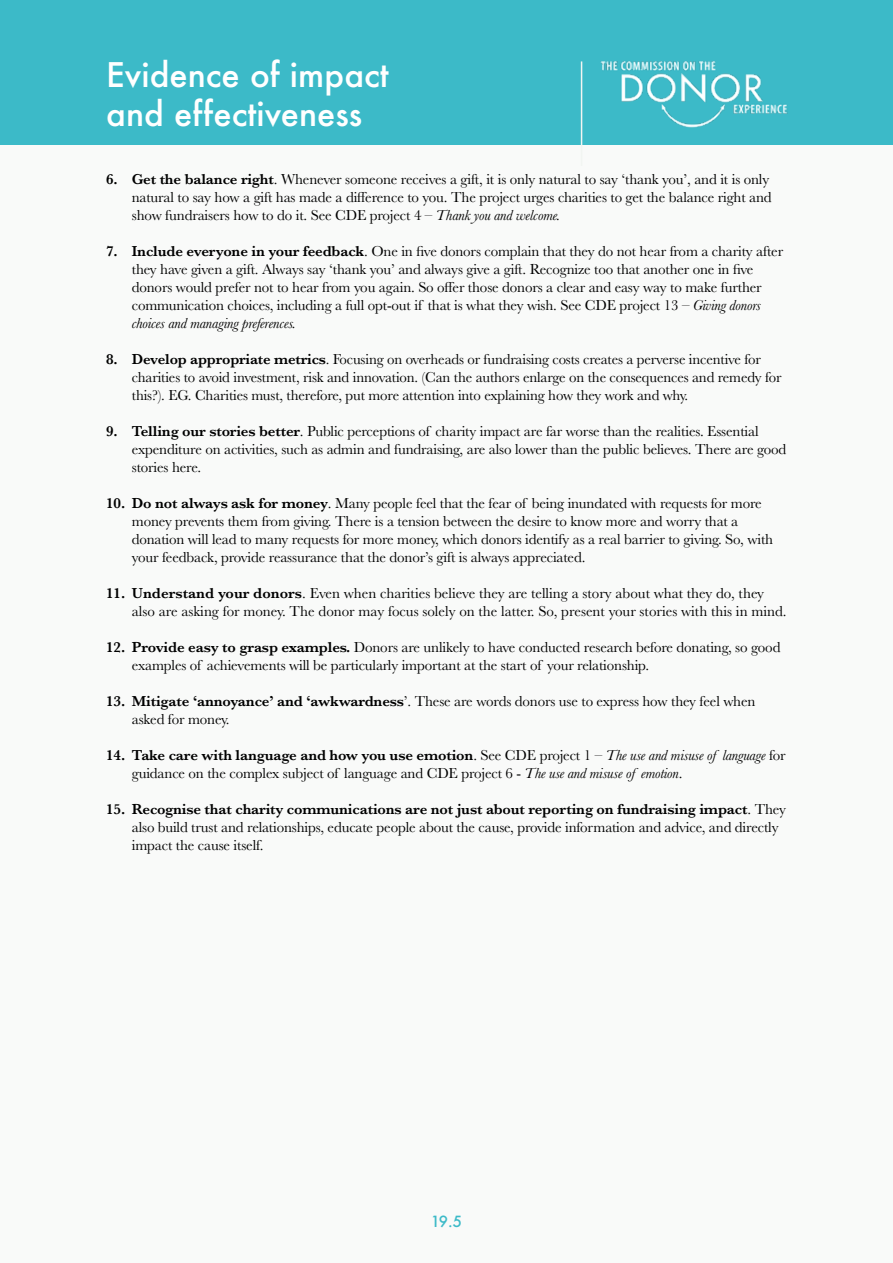
<style>
.page{position:relative;width:893px;height:1263px;background:#f9faf9}
.page>*{position:absolute;margin:0;border:0;box-sizing:border-box;transform-origin:0 0}
.t1{font:500 33px/39px "Futura";color:#fff}
.t2{font:15px/18px "Baskerville";letter-spacing:-.01em;color:#000}
.t3{font:500 15px "Futura";color:#3cbac8}
.s1{font-weight:600}
.s2{font-style:italic}
</style>
<div class="page">
<div style="left:0;top:0;width:893px;height:145px;background:#3cbac8"></div>
<img style="left:601px;top:61px;width:187px;height:67px">
<hr style="left:581px;top:61px;width:1px;height:105px;background:#f2f5f2">
<h1 class="t1" style="left:106px;top:55px;width:284px">Evidence of impact and effectiveness</h1>
<p class="t2" style="left:132px;top:170px;width:641px;text-indent:-26px"><span class="s1">6. Get the balance right</span>. Whenever someone receives a gift, it is only natural to say ‘thank you’, and it is only natural to say how a gift has made a difference to you. The project urges charities to get the balance right and show fundraisers how to do it. See CDE project 4 – <span class="s2">Thank you and welcome.</span></p>
<p class="t2" style="left:132px;top:242px;width:653px;text-indent:-26px"><span class="s1">7. Include everyone in your feedback</span>. One in five donors complain that they do not hear from a charity after they have given a gift. Always say ‘thank you’ and always give a gift. Recognize too that another one in five donors would prefer not to hear from you again. So offer those donors a clear and easy way to make further communication choices, including a full opt-out if that is what they wish. See CDE project 13 – <span class="s2">Giving donors choices and managing preferences.</span></p>
<p class="t2" style="left:132px;top:350px;width:651px;text-indent:-26px"><span class="s1">8. Develop appropriate metrics</span>. Focusing on overheads or fundraising costs creates a perverse incentive for charities to avoid investment, risk and innovation. (Can the authors enlarge on the consequences and remedy for this?). EG. Charities must, therefore, put more attention into explaining how they work and why.</p>
<p class="t2" style="left:132px;top:422px;width:656px;text-indent:-26px"><span class="s1">9. Telling our stories better</span>. Public perceptions of charity impact are far worse than the realities. Essential expenditure on activities, such as admin and fundraising, are also lower than the public believes. There are good stories here.</p>
<p class="t2" style="left:132px;top:494px;width:643px;text-indent:-26px"><span class="s1">10. Do not always ask for money</span>. Many people feel that the fear of being inundated with requests for more money prevents them from giving. There is a tension between the desire to know more and worry that a donation will lead to many requests for more money, which donors identify as a real barrier to giving. So, with your feedback, provide reassurance that the donor’s gift is always appreciated.</p>
<p class="t2" style="left:132px;top:584px;width:656px;text-indent:-26px"><span class="s1">11. Understand your donors</span>. Even when charities believe they are telling a story about what they do, they also are asking for money. The donor may focus solely on the latter. So, present your stories with this in mind.</p>
<p class="t2" style="left:132px;top:638px;width:650px;text-indent:-26px"><span class="s1">12. Provide easy to grasp examples.</span> Donors are unlikely to have conducted research before donating, so good examples of achievements will be particularly important at the start of your relationship.</p>
<p class="t2" style="left:132px;top:692px;width:625px;text-indent:-26px"><span class="s1">13. Mitigate ‘annoyance’ and ‘awkwardness</span>’. These are words donors use to express how they feel when asked for money.</p>
<p class="t2" style="left:132px;top:746px;width:655px;text-indent:-26px"><span class="s1">14. Take care with language and how you use emotion</span>. See CDE project 1 – <span class="s2">The use and misuse of language</span> for guidance on the complex subject of language and CDE project 6 - <span class="s2">The use and misuse of emotion</span>.</p>
<p class="t2" style="left:132px;top:800px;width:656px;text-indent:-26px"><span class="s1">15. Recognise that charity communications are not just about reporting on fundraising impact</span>. They also build trust and relationships, educate people about the cause, provide information and advice, and directly impact the cause itself.</p>
<p class="t3" style="left:431px;top:1211px;width:33px">19.5</p>
<p class="t3" style="left:442px;top:1211px;width:11px">5</p>
</div>
